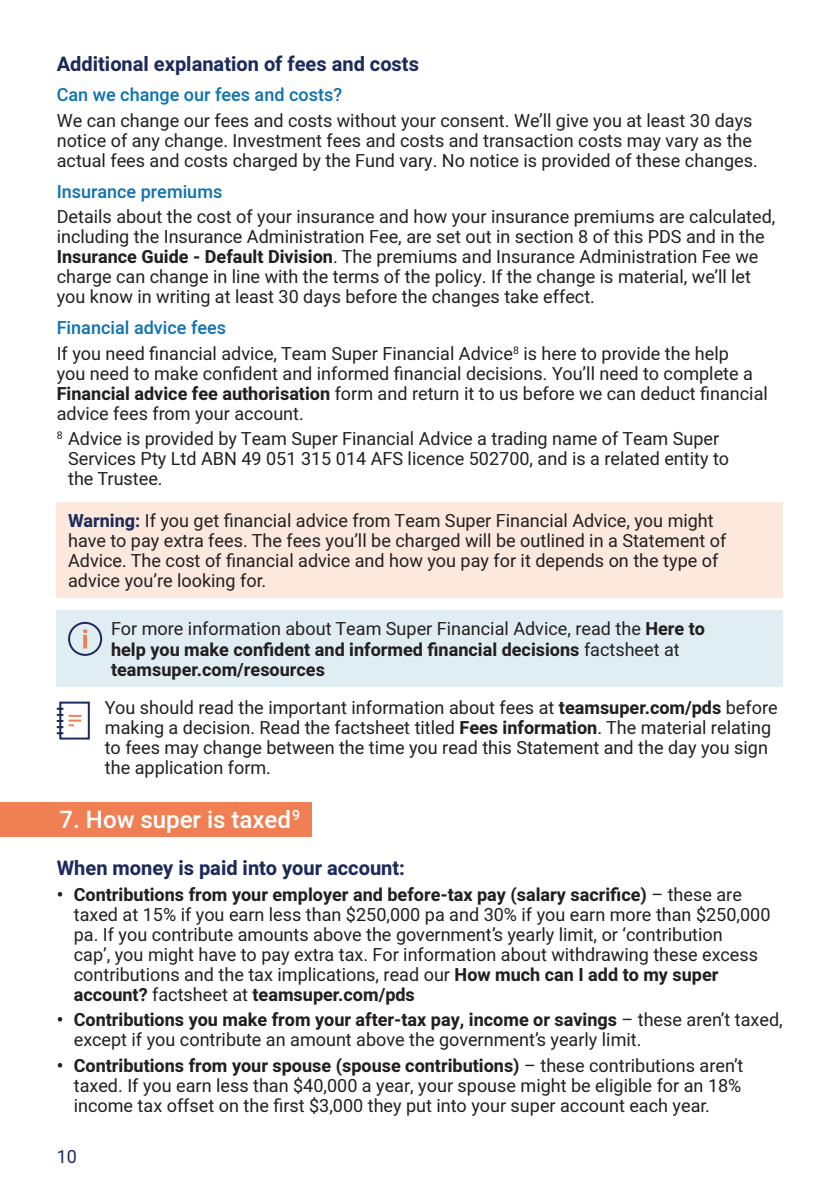
<style>
.page{position:relative;width:840px;height:1191px;background:#fff}
.page>*{position:absolute;margin:0;border:0;box-sizing:border-box;transform-origin:0 0}
.TS_-_Heading_2_-_White{font:500 24px "Heebo";color:#fff}
.TS_-_Heading_3{font:700 20px "Heebo";color:#1c2b5b}
.TS_-_Body_Copy{font:18px/20px "Heebo";color:#231f20}
.TS_-_Body_Copy-2{font:700 18px/20px "Heebo";color:#231f20}
.TS_-_Heading_5{font:500 18px "Heebo";color:#1073b0}
.t1{font:18px "Heebo";color:#1c2b5b}
.s1{font-weight:700}
.s2{font-weight:700;color:#1c2b5b}
.s3{font-weight:400}
</style>
<div class="page">
<div style="left:57px;top:502px;width:725px;height:96px;background:#fce8dc"></div>
<div style="left:57px;top:610px;width:725px;height:77px;background:#e0eef3"></div>
<svg style="left:83px;top:629px;width:4px;height:19px"></svg>
<div style="left:68px;top:622px;width:34px;height:34px;border:2px solid #1c2b5b;border-radius:50%"></div>
<svg style="left:56px;top:701px;width:34px;height:39px"></svg>
<div style="left:0;top:802px;width:311px;height:34px;background:#f07f54"></div>
<p class="TS_-_Heading_3" style="left:57px;top:50px;width:363px">Additional explanation of fees and costs</p>
<p class="TS_-_Heading_5" style="left:57px;top:83px;width:287px">Can we change our fees and costs?</p>
<p class="TS_-_Body_Copy" style="left:57px;top:111px;width:702px">We can change our fees and costs without your consent. We’ll give you at least 30 days notice of any change. Investment fees and costs and transaction costs may vary as the actual fees and costs charged by the Fund vary. No notice is provided of these changes.</p>
<p class="TS_-_Heading_5" style="left:57px;top:179px;width:167px">Insurance premiums</p>
<p class="TS_-_Body_Copy" style="left:57px;top:207px;width:719px">Details about the cost of your insurance and how your insurance premiums are calculated, including the Insurance Administration Fee, are set out in section 8 of this PDS and in the <span class="s1">Insurance Guide - Default Division</span>. The premiums and Insurance Administration Fee we charge can change in line with the terms of the policy. If the change is material, we’ll let you know in writing at least 30 days before the changes take effect.</p>
<p class="TS_-_Heading_5" style="left:57px;top:315px;width:171px">Financial advice fees</p>
<p class="TS_-_Body_Copy" style="left:57px;top:343px;width:712px">If you need financial advice, Team Super Financial Advice<sup>8</sup> is here to provide the help<br>you need to make confident and informed financial decisions. You’ll need to complete a <span class="s1">Financial advice fee authorisation</span> form and return it to us before we can deduct financial advice fees from your account.</p>
<p class="TS_-_Body_Copy" style="left:68px;top:429px;width:662px;text-indent:-11px"><sup>8</sup> Advice is provided by Team Super Financial Advice a trading name of Team Super<br>Services Pty Ltd ABN 49 051 315 014 AFS licence 502700, and is a related entity to the Trustee.</p>
<p class="TS_-_Body_Copy" style="left:68px;top:510px;width:659px"><span class="s2">Warning:</span> If you get financial advice from Team Super Financial Advice, you might have to pay extra fees. The fees you’ll be charged will be outlined in a Statement of Advice. The cost of financial advice and how you pay for it depends on the type of advice you’re looking for.</p>
<p class="TS_-_Body_Copy-2" style="left:111px;top:619px;width:595px"><span class="s3">For more information about Team Super Financial Advice, read the</span> Here to help you make confident and informed financial decisions <span class="s3">factsheet at </span>teamsuper.com/resources</p>
<p class="TS_-_Body_Copy" style="left:105px;top:698px;width:674px">You should read the important information about fees at <span class="s1">teamsuper.com/pds</span> before making a decision. Read the factsheet titled <span class="s1">Fees information</span>. The material relating to fees may change between the time you read this Statement and the day you sign the application form.</p>
<p class="TS_-_Heading_2_-_White" style="left:60px;top:803px;width:242px">7. How super is taxed<sup>9</sup></p>
<p class="TS_-_Heading_3" style="left:57px;top:854px;width:349px">When money is paid into your account:</p>
<p class="TS_-_Body_Copy" style="left:74px;top:884px;width:697px;text-indent:-17px"><span class="s1">• Contributions from your employer and before-tax pay (salary sacrifice)</span> – these are taxed at 15% if you earn less than $250,000 pa and 30% if you earn more than $250,000 pa. If you contribute amounts above the government’s yearly limit, or ‘contribution<br>cap’, you might have to pay extra tax. For information about withdrawing these excess contributions and the tax implications, read our <span class="s1">How much can I add to my super account?</span> factsheet at <span class="s1">teamsuper.com/pds</span></p>
<p class="TS_-_Body_Copy" style="left:74px;top:1010px;width:710px;text-indent:-17px"><span class="s1">• Contributions you make from your after-tax pay, income or savings</span> – these aren’t taxed, except if you contribute an amount above the government’s yearly limit.</p>
<p class="TS_-_Body_Copy" style="left:74px;top:1055px;width:670px;text-align:justify;text-indent:-17px"><span class="s1">• Contributions from your spouse (spouse contributions)</span> – these contributions aren’t taxed. If you earn less than $40,000 a year, your spouse might be eligible for an 18% income tax offset on the first $3,000 they put into your super account each year.</p>
<p class="t1" style="left:57px;top:1143px;width:22px">10</p>
</div>
